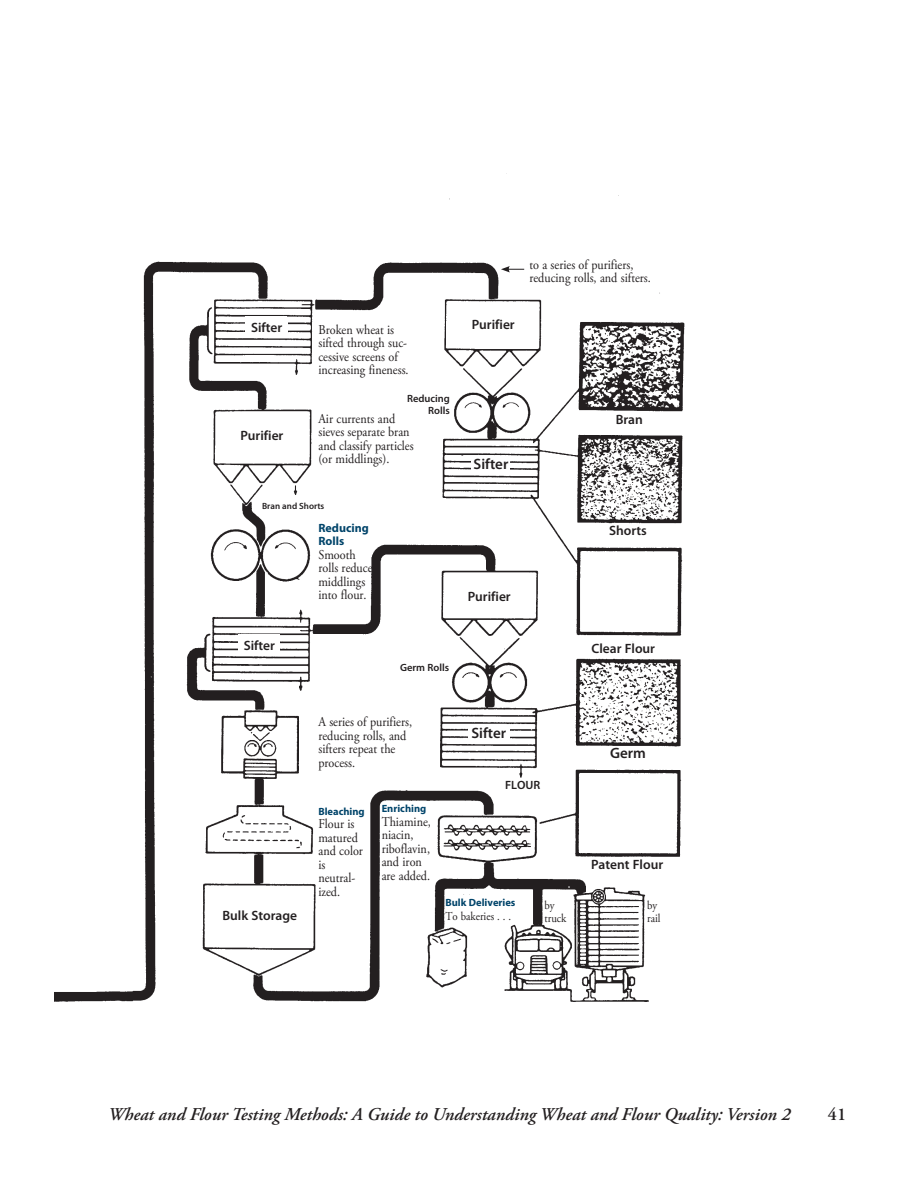
<style>
.page{position:relative;width:918px;height:1188px;background:#fff}
.page>*{position:absolute;margin:0;border:0;box-sizing:border-box;transform-origin:0 0}
.t1{font:italic 600 18px "Adobe Garamond Pro";color:#231f20}
.t2{font:600 18px "Adobe Garamond Pro";color:#231f20}
.t3{font:600 15px "Myriad Pro";color:#231f20}
.t4{font:13.5px/13.5px "Adobe Garamond Pro";color:#231f20;scale:.9 1}
.t5{font:600 13.5px "Myriad Pro";color:#231f20}
.t6{font:12px/13.5px "Adobe Garamond Pro";color:#231f20;scale:.9 1}
.t7{font:700 12px/13.5px "Myriad Pro";color:#00446a}
.t8{font:600 12px "Myriad Pro";color:#231f20}
.t9{font:700 10.5px "Myriad Pro";color:#00446a}
.t10{font:600 10.5px/12.6px "Myriad Pro";color:#231f20;text-align:right}
.t11{font:600 9px "Myriad Pro";color:#231f20}
</style>
<div class="page">
<img style="left:54px;top:173px;width:631px;height:829px">
<div style="left:468px;top:725px;width:42px;height:17px;background:#fff"></div>
<div style="left:471px;top:457px;width:39px;height:16px;background:#fff"></div>
<div style="left:238px;top:634px;width:41px;height:21px;background:#fff"></div>
<div style="left:239px;top:638px;width:41px;height:17px;background:#fff"></div>
<div style="left:245px;top:316px;width:42px;height:18px;background:#fff"></div>
<div style="left:246px;top:320px;width:42px;height:18px;background:#fff"></div>
<svg style="left:501px;top:266px;width:23px;height:6px"></svg>
<p class="t5" style="left:251px;top:319px;width:33px">Sifter</p>
<p class="t5" style="left:472px;top:316px;width:45px">Purifier</p>
<p class="t4" style="left:318px;top:323px;width:102px">Broken wheat is sifted through suc&shy;cessive screens of increasing fineness.</p>
<p class="t5" style="left:240px;top:427px;width:45px">Purifier</p>
<p class="t10" style="left:407px;top:392px;width:44px">Reducing<br>Rolls</p>
<p class="t4" style="left:318px;top:412px;width:107px">Air currents and sieves separate bran and classify particles (or middlings).</p>
<p class="t11" style="left:262px;top:500px;width:64px">Bran and Shorts</p>
<p class="t7" style="left:318px;top:521px;width:52px">Reducing<br>Rolls</p>
<p class="t4" style="left:318px;top:548px;width:62px">Smooth rolls reduce middlings into flour.</p>
<p class="t3" style="left:474px;top:455px;width:36px">Sifter</p>
<p class="t5" style="left:468px;top:588px;width:45px">Purifier</p>
<p class="t4" style="left:529px;top:258px;width:137px">to a series of purifiers, reducing rolls, and sifters.</p>
<p class="t5" style="left:616px;top:411px;width:29px">Bran</p>
<p class="t5" style="left:609px;top:522px;width:39px">Shorts</p>
<p class="t5" style="left:244px;top:637px;width:33px">Sifter</p>
<p class="t10" style="left:400px;top:660px;width:51px">Germ Rolls</p>
<p class="t5" style="left:592px;top:640px;width:65px">Clear Flour</p>
<p class="t5" style="left:222px;top:907px;width:76px">Bulk Storage</p>
<p class="t4" style="left:318px;top:716px;width:106px">A series of purifiers, reducing rolls, and sifters repeat the process.</p>
<p class="t9" style="left:318px;top:804px;width:48px">Bleaching</p>
<p class="t4" style="left:318px;top:818px;width:51px">Flour is matured and color is neutral&shy;ized.</p>
<p class="t9" style="left:382px;top:802px;width:46px">Enriching</p>
<p class="t4" style="left:382px;top:815px;width:56px">Thiamine, niacin, riboflavin, and iron are added.</p>
<p class="t3" style="left:471px;top:723px;width:36px">Sifter</p>
<p class="t8" style="left:505px;top:777px;width:34px">Flour</p>
<p class="t3" style="left:610px;top:744px;width:37px">Germ</p>
<p class="t5" style="left:591px;top:855px;width:74px">Patent Flour</p>
<p class="t9" style="left:445px;top:896px;width:72px">Bulk Deliveries</p>
<p class="t6" style="left:445px;top:910px;width:75px">To bakeries . . .</p>
<p class="t6" style="left:544px;top:899px;width:26px">by truck</p>
<p class="t6" style="left:647px;top:899px;width:16px">by rail</p>
<h1 class="t1" style="left:108px;top:1104px;width:684px">Wheat and Flour Testing Methods: A Guide to Understanding Wheat and Flour Quality: Version 2</h1>
<h1 class="t2" style="left:828px;top:1104px;width:20px">41</h1>
</div>
